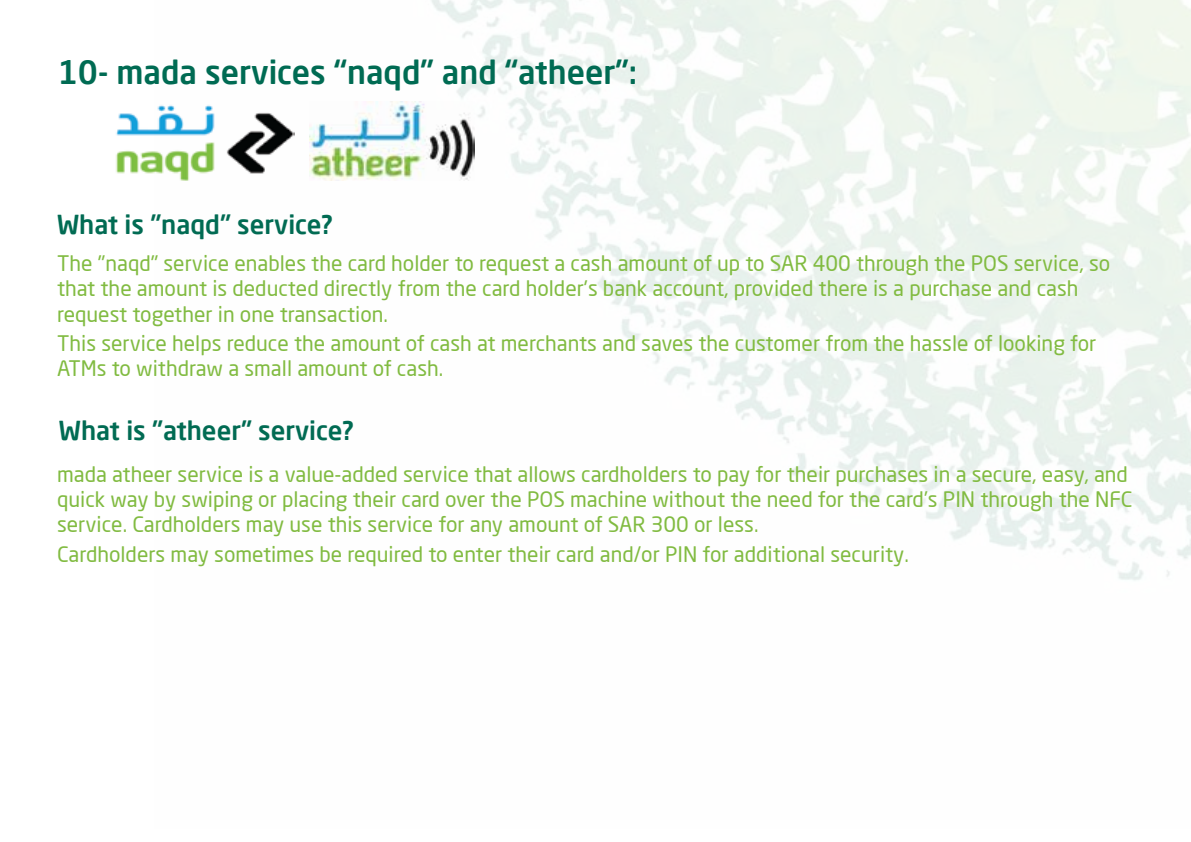
<style>
.page{position:relative;width:1191px;height:842px;background:#fff}
.page>*{position:absolute;margin:0;border:0;box-sizing:border-box;transform-origin:0 0}
.t1{font:500 32px "Neo Sans Arabic";color:#006b53}
.t2{font:500 25.6px "Neo Sans Arabic";color:#016b53}
.t3{font:21px/25.2px "Neo Sans Arabic";color:#81bb41}
</style>
<div class="page">
<img style="left:309px;top:102px;width:166px;height:79px">
<img style="left:116px;top:104px;width:178px;height:77px">
<h1 class="t1" style="left:58px;top:48px;width:581px">10- mada services “naqd” and “atheer”:</h1>
<p class="t2" style="left:57px;top:205px;width:277px">What is "naqd" service?</p>
<p class="t3" style="left:57px;top:251px;width:1054px">The "naqd" service enables the card holder to request a cash amount of up to SAR 400 through the POS service, so that the amount is deducted directly from the card holder's bank account, provided there is a purchase and cash request together in one transaction.</p>
<p class="t3" style="left:57px;top:331px;width:1040px">This service helps reduce the amount of cash at merchants and saves the customer from the hassle of looking for<br>ATMs to withdraw a small amount of cash.</p>
<p class="t2" style="left:59px;top:411px;width:296px">What is "atheer" service?</p>
<p class="t3" style="left:57px;top:462px;width:1076px">mada atheer service is a value-added service that allows cardholders to pay for their purchases in a secure, easy, and quick way by swiping or placing their card over the POS machine without the need for the card’s PIN through the NFC service. Cardholders may use this service for any amount of SAR 300 or less.</p>
<p class="t3" style="left:57px;top:541px;width:853px">Cardholders may sometimes be required to enter their card and/or PIN for additional security.</p>
</div>
